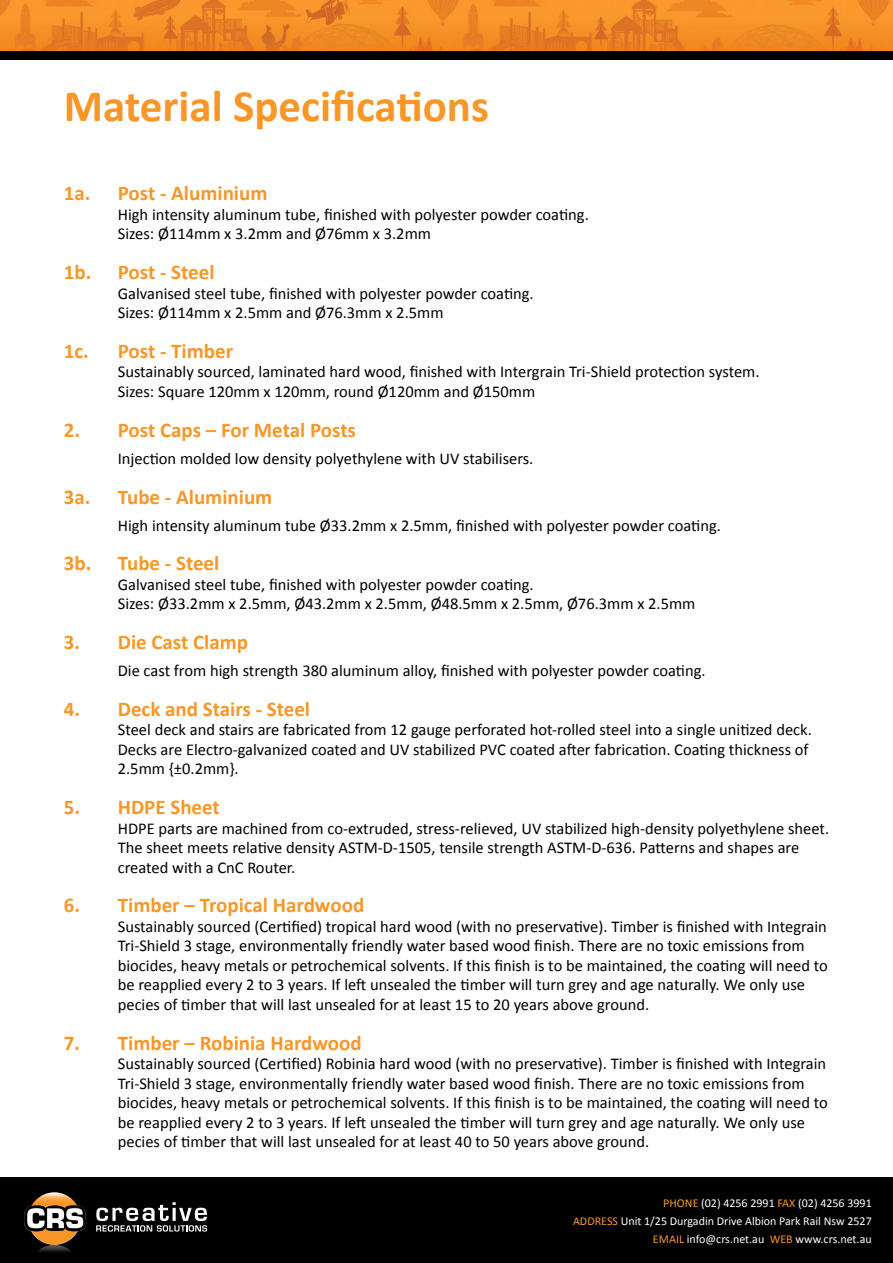
<style>
.page{position:relative;width:893px;height:1263px;background:#fff}
.page>*{position:absolute;margin:0;border:0;box-sizing:border-box;transform-origin:0 0}
.t1{font:700 45px "Calibri";color:#f89728}
.t2{font:700 21px "Calibri";color:#f89728}
.t3{font:16.5px/19.5px "Calibri";color:#000}
.t4{font:12px/18px "Calibri";color:#fff;text-align:right}
.s1{color:#f89728}
</style>
<div class="page">
<img style="left:0;top:0;width:893px;height:51px">
<div style="left:0;top:1178px;width:893px;height:85px;background:#000"></div>
<svg style="left:28px;top:1192px;width:52px;height:52px"></svg>
<svg style="left:24px;top:1205px;width:62px;height:47px"></svg>
<svg style="left:96px;top:1202px;width:111px;height:29px"></svg>
<div style="left:0;top:51px;width:893px;height:9px;background:#000"></div>
<h1 class="t1" style="left:64px;top:77px;width:427px">Material Specifications</h1>
<p class="t2" style="left:64px;top:180px;width:205px">1a. Post - Aluminium</p>
<p class="t3" style="left:118px;top:205px;width:472px">High intensity aluminum tube, finished with polyester powder coating.<br>Sizes: Ø114mm x 3.2mm and Ø76mm x 3.2mm</p>
<p class="t2" style="left:64px;top:259px;width:152px">1b. Post - Steel</p>
<p class="t3" style="left:118px;top:284px;width:417px">Galvanised steel tube, finished with polyester powder coating.<br>Sizes: Ø114mm x 2.5mm and Ø76.3mm x 2.5mm</p>
<p class="t2" style="left:64px;top:338px;width:171px">1c. Post - Timber</p>
<p class="t3" style="left:118px;top:362px;width:643px">Sustainably sourced, laminated hard wood, finished with Intergrain Tri-Shield protection system.<br>Sizes: Square 120mm x 120mm, round Ø120mm and Ø150mm</p>
<p class="t2" style="left:64px;top:416px;width:294px">2. Post Caps – For Metal Posts</p>
<p class="t3" style="left:118px;top:449px;width:417px">Injection molded low density polyethylene with UV stabilisers.</p>
<p class="t2" style="left:64px;top:483px;width:210px">3a. Tube - Aluminium</p>
<p class="t3" style="left:118px;top:515px;width:605px">High intensity aluminum tube Ø33.2mm x 2.5mm, finished with polyester powder coating.</p>
<p class="t2" style="left:64px;top:550px;width:157px">3b. Tube - Steel</p>
<p class="t3" style="left:118px;top:575px;width:579px">Galvanised steel tube, finished with polyester powder coating.<br>Sizes: Ø33.2mm x 2.5mm, Ø43.2mm x 2.5mm, Ø48.5mm x 2.5mm, Ø76.3mm x 2.5mm</p>
<p class="t2" style="left:64px;top:629px;width:186px">3. Die Cast Clamp</p>
<p class="t3" style="left:118px;top:661px;width:589px">Die cast from high strength 380 aluminum alloy, finished with polyester powder coating.</p>
<p class="t2" style="left:64px;top:695px;width:248px">4. Deck and Stairs - Steel</p>
<p class="t3" style="left:118px;top:720px;width:696px">Steel deck and stairs are fabricated from 12 gauge perforated hot-rolled steel into a single unitized deck.<br>Decks are Electro-galvanized coated and UV stabilized PVC coated after fabrication. Coating thickness of<br>2.5mm {±0.2mm}.</p>
<p class="t2" style="left:64px;top:794px;width:158px">5. HDPE Sheet</p>
<p class="t3" style="left:118px;top:818px;width:713px">HDPE parts are machined from co-extruded, stress-relieved, UV stabilized high-density polyethylene sheet.<br>The sheet meets relative density ASTM-D-1505, tensile strength ASTM-D-636. Patterns and shapes are created with a CnC Router.</p>
<p class="t2" style="left:64px;top:892px;width:302px">6. Timber – Tropical Hardwood</p>
<p class="t3" style="left:118px;top:917px;width:711px">Sustainably sourced (Certified) tropical hard wood (with no preservative). Timber is finished with Integrain Tri-Shield 3 stage, environmentally friendly water based wood finish. There are no toxic emissions from biocides, heavy metals or petrochemical solvents. If this finish is to be maintained, the coating will need to be reapplied every 2 to 3 years. If left unsealed the timber will turn grey and age naturally. We only use pecies of timber that will last unsealed for at least 15 to 20 years above ground.</p>
<p class="t2" style="left:64px;top:1029px;width:300px">7. Timber – Robinia Hardwood</p>
<p class="t3" style="left:118px;top:1054px;width:711px">Sustainably sourced (Certified) Robinia hard wood (with no preservative). Timber is finished with Integrain Tri-Shield 3 stage, environmentally friendly water based wood finish. There are no toxic emissions from biocides, heavy metals or petrochemical solvents. If this finish is to be maintained, the coating will need to be reapplied every 2 to 3 years. If left unsealed the timber will turn grey and age naturally. We only use pecies of timber that will last unsealed for at least 40 to 50 years above ground.</p>
<p class="t4" style="left:573px;top:1194px;width:300px"><span class="s1">PHONE</span> (02) 4256 2991 <span class="s1">FAX</span> (02) 4256 3991<br><span class="s1">ADDRESS</span> Unit 1/25 Durgadin Drive Albion Park Rail Nsw 2527<br><span class="s1">EMAIL</span> info@crs.net.au <span class="s1">WEB</span> www.crs.net.au</p>
</div>
